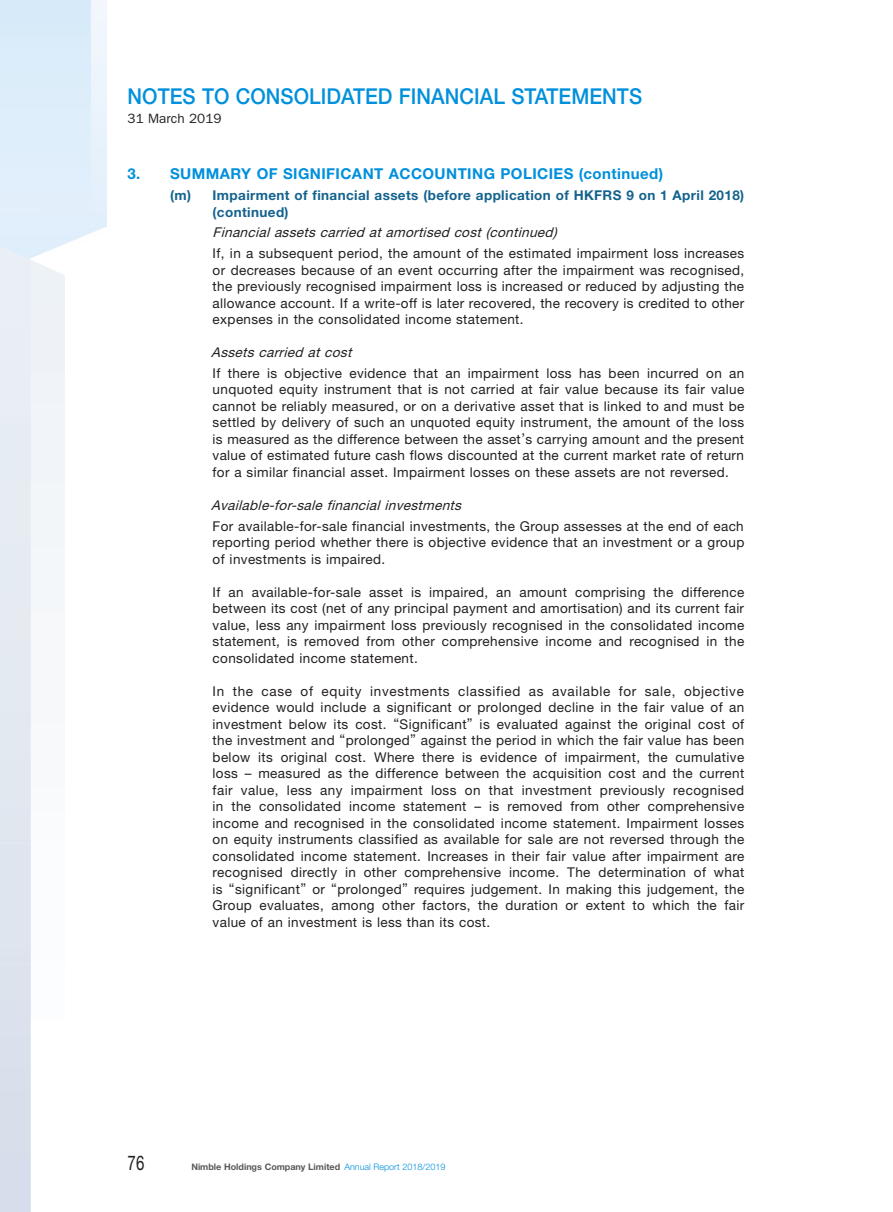
<style>
.page{position:relative;width:893px;height:1212px;background:#fff}
.page>*{position:absolute;margin:0;border:0;box-sizing:border-box;transform-origin:0 0}
.t1{font:500 21.9px "Helvetica Neue LT Std";letter-spacing:.005em;color:#0090dc;scale:.93 1}
.t2{font:20.25px "Helvetica Neue LT Std";color:#231f20;scale:.74 1}
.Heading_1{font:700 15px "Helvetica Neue LT Std";letter-spacing:.03em;color:#0090dc}
.Body_Text{font:13.5px/16.5px "Helvetica Neue LT Std";letter-spacing:.03em;color:#231f20;text-align:justify}
.Heading_3{font:italic 13.5px "Helvetica Neue LT Std";color:#231f20}
.Heading_2{font:700 13.5px/16.5px "Helvetica Neue LT Std";letter-spacing:.03em;color:#13628e}
.t3{font:13.5px "ITC Franklin Gothic Std";color:#231f20}
.t4{font:700 9px "Helvetica Neue LT Std";color:#57585a}
.s1{font-weight:300;color:#0090dc}
</style>
<div class="page">
<h1 class="t1" style="left:128px;top:83px;width:555px">NOTES TO CONSOLIDATED FINANCIAL STATEMENTS</h1>
<p class="t3" style="left:128px;top:110px;width:95px">31 March 2019</p>
<p class="Heading_1" style="left:128px;top:165px;width:537px">3. SUMMARY OF SIGNIFICANT ACCOUNTING POLICIES (continued)</p>
<p class="Heading_2" style="left:213px;top:187px;width:533px;text-indent:-43px">(m) Impairment of financial assets (before application of HKFRS 9 on 1 April 2018) (continued)</p>
<p class="Heading_3" style="left:213px;top:224px;width:346px">Financialassetscarried atamortised cost(continued)</p>
<p class="Body_Text" style="left:213px;top:245px;width:533px">If, in a subsequent period, the amount of the estimated impairment loss increases or decreases because of an event occurring after the impairment was recognised, the previously recognised impairment loss is increased or reduced by adjusting the allowance account. If a write-off is later recovered, the recovery is credited to other expenses in the consolidated income statement.</p>
<p class="Heading_3" style="left:211px;top:344px;width:146px">Assetscarried atcost</p>
<p class="Body_Text" style="left:213px;top:364px;width:533px">If there is objective evidence that an impairment loss has been incurred on an unquoted equity instrument that is not carried at fair value because its fair value cannot be reliably measured, or on a derivative asset that is linked to and must be settled by delivery of such an unquoted equity instrument, the amount of the loss is measured as the difference between the asset’s carrying amount and the present value of estimated future cash flows discounted at the current market rate of return for a similar financial asset. Impairment losses on these assets are not reversed.</p>
<p class="Heading_3" style="left:211px;top:497px;width:255px">Available-for-sale financialinvestments</p>
<p class="Body_Text" style="left:213px;top:517px;width:533px">For available-for-sale financial investments, the Group assesses at the end of each reporting period whether there is objective evidence that an investment or a group of investments is impaired.</p>
<p class="Body_Text" style="left:213px;top:583px;width:533px">If an available-for-sale asset is impaired, an amount comprising the difference between its cost (net of any principal payment and amortisation) and its current fair value, less any impairment loss previously recognised in the consolidated income statement, is removed from other comprehensive income and recognised in the consolidated income statement.</p>
<p class="Body_Text" style="left:213px;top:682px;width:533px">In the case of equity investments classified as available for sale, objective evidence would include a significant or prolonged decline in the fair value of an investment below its cost. “Significant” is evaluated against the original cost of the investment and “prolonged” against the period in which the fair value has been below its original cost. Where there is evidence of impairment, the cumulative loss – measured as the difference between the acquisition cost and the current fair value, less any impairment loss on that investment previously recognised in the consolidated income statement – is removed from other comprehensive income and recognised in the consolidated income statement. Impairment losses on equity instruments classified as available for sale are not reversed through the consolidated income statement. Increases in their fair value after impairment are recognised directly in other comprehensive income. The determination of what is “significant” or “prolonged” requires judgement. In making this judgement, the Group evaluates, among other factors, the duration or extent to which the fair value of an investment is less than its cost.</p>
<h2 class="t2" style="left:128px;top:1150px;width:25px">76</h2>
<p class="t4" style="left:191px;top:1161px;width:256px">Nimble Holdings Company Limited <span class="s1">Annual Report 2018/2019</span></p>
</div>
